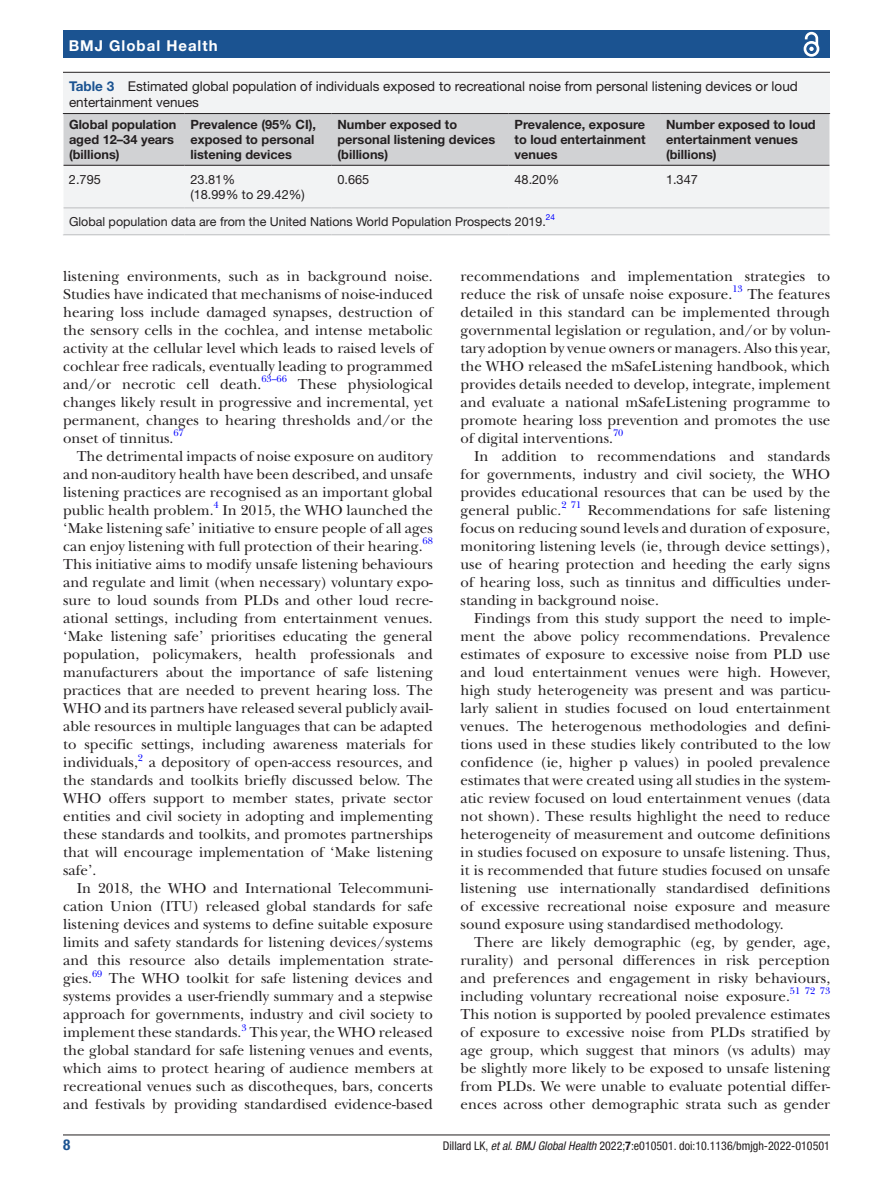
<style>
.page{position:relative;width:893px;height:1191px;background:#fff}
.page>*{position:absolute;margin:0;border:0;box-sizing:border-box;transform-origin:0 0}
.t1{font:15px/18px "New Baskerville";color:#231f20;text-align:justify}
.t2{font:700 15px "Helvetica Neue LT Std";letter-spacing:.065em;color:#fff}
.t3{font:700 condensed 15px "Helvetica Neue LT Std";color:#1b5391}
.t4{font:13.5px/16.5px "Helvetica Neue LT Std";color:#231f20}
.t5{font:700 12.75px/15.3px "Helvetica Neue LT Std";color:#231f20}
.t6{font:12.75px/15.3px "Helvetica Neue LT Std";color:#231f20}
.t7{font:12.45px "Helvetica Neue LT Std";color:#231f20}
.t8{font:condensed 12px "Helvetica Neue LT Std";color:#231f20}
.t9{font:9.9px "New Baskerville";color:#00f}
.s1{font-weight:700;color:#1b5391}
.s2{font-style:italic}
.s3{font-weight:700}
</style>
<div class="page">
<hr style="left:63px;top:1134px;width:767px;height:1px;background:#231f20">
<div style="left:63px;top:31px;width:767px;height:27px;background:#1b5391"></div>
<svg style="left:803px;top:31px;width:17px;height:26px"></svg>
<div style="left:63px;top:73px;width:767px;height:162px;background:#f2f3f4"></div>
<hr style="left:63px;top:72px;width:767px;height:1px;background:#231f20">
<div style="left:64px;top:114px;width:766px;height:51px;background:#d1d2d4"></div>
<hr style="left:63px;top:113px;width:121px;height:1px;background:#231f20">
<hr style="left:63px;top:165px;width:122px;height:1px;background:#231f20">
<hr style="left:184px;top:113px;width:148px;height:1px;background:#231f20">
<hr style="left:184px;top:165px;width:148px;height:1px;background:#231f20">
<hr style="left:332px;top:113px;width:176px;height:1px;background:#231f20">
<hr style="left:332px;top:165px;width:176px;height:1px;background:#231f20">
<hr style="left:508px;top:113px;width:152px;height:1px;background:#231f20">
<hr style="left:508px;top:165px;width:152px;height:1px;background:#231f20">
<hr style="left:660px;top:113px;width:170px;height:1px;background:#231f20">
<hr style="left:660px;top:165px;width:170px;height:1px;background:#231f20">
<hr style="left:63px;top:208px;width:122px;height:1px;background:#bcbdc0">
<hr style="left:184px;top:208px;width:148px;height:1px;background:#bcbdc0">
<hr style="left:332px;top:208px;width:176px;height:1px;background:#bcbdc0">
<hr style="left:508px;top:208px;width:152px;height:1px;background:#bcbdc0">
<hr style="left:660px;top:208px;width:170px;height:1px;background:#bcbdc0">
<hr style="left:63px;top:234px;width:121px;height:1px;background:#bcbdc0">
<hr style="left:184px;top:234px;width:148px;height:1px;background:#bcbdc0">
<hr style="left:332px;top:234px;width:176px;height:1px;background:#bcbdc0">
<hr style="left:508px;top:234px;width:152px;height:1px;background:#bcbdc0">
<hr style="left:660px;top:234px;width:170px;height:1px;background:#bcbdc0">
<hr style="left:63px;top:114px;width:1px;height:51px;background:#fff">
<hr style="left:63px;top:165px;width:1px;height:43px;background:#fff">
<p class="t2" style="left:69px;top:36px;width:150px">BMJ Global Health</p>
<p class="t4" style="left:69px;top:77px;width:730px"><span class="s1">Table 3</span> Estimated global population of individuals exposed to recreational noise from personal listening devices or loud entertainment venues</p>
<p class="t5" style="left:69px;top:116px;width:109px">Global population aged 12–34 years (billions)</p>
<p class="t5" style="left:190px;top:116px;width:127px">Prevalence (95% CI), exposed to personal listening devices</p>
<p class="t5" style="left:337px;top:116px;width:159px">Number exposed to personal listening devices (billions)</p>
<p class="t5" style="left:514px;top:116px;width:133px;text-align:justify">Prevalence, exposure to loud entertainment venues</p>
<p class="t5" style="left:666px;top:116px;width:151px">Number exposed to loud entertainment venues (billions)</p>
<p class="t6" style="left:69px;top:171px;width:33px">2.795</p>
<p class="t6" style="left:190px;top:171px;width:116px">23.81%<br>(18.99% to 29.42%)</p>
<p class="t6" style="left:337px;top:171px;width:33px">0.665</p>
<p class="t6" style="left:514px;top:171px;width:46px">48.20%</p>
<p class="t6" style="left:666px;top:171px;width:33px">1.347</p>
<p class="t7" style="left:69px;top:214px;width:488px">Global population data are from the United Nations World Population Prospects 2019.<sup>24</sup></p>
<p class="t1" style="left:63px;top:267px;width:371px">listening environments, such as in background noise.<br>Studies have indicated that mechanisms of noise-induced hearing loss include damaged synapses, destruction of the sensory cells in the cochlea, and intense metabolic activity at the cellular level which leads to raised levels of cochlear free radicals, eventually leading to programmed and/or necrotic cell death.</p>
<p class="t9" style="left:261px;top:373px;width:27px">63–66</p>
<p class="t1" style="left:63px;top:375px;width:371px;text-indent:235px">These physiological changes likely result in progressive and incremental, yet permanent, changes to hearing thresholds and/or the onset of tinnitus.</p>
<p class="t9" style="left:173px;top:427px;width:12px">67</p>
<p class="t1" style="left:63px;top:447px;width:371px;text-indent:14px">The detrimental impacts of noise exposure on auditory and non-auditory health have been described, and unsafe listening practices are recognised as an important global public health problem.</p>
<p class="t9" style="left:214px;top:499px;width:7px">4</p>
<p class="t1" style="left:63px;top:501px;width:371px;text-indent:159px">In 2015, the WHO launched the ‘Make listening safe’ initiative to ensure people of all ages can enjoy listening with full protection of their hearing.</p>
<p class="t9" style="left:422px;top:535px;width:12px">68</p>
<p class="t1" style="left:63px;top:555px;width:371px">This initiative aims to modify unsafe listening behaviours and regulate and limit (when necessary) voluntary expo&shy;sure to loud sounds from PLDs and other loud recre&shy;ational settings, including from entertainment venues. ‘Make listening safe’ prioritises educating the general population, policymakers, health professionals and manufacturers about the importance of safe listening practices that are needed to prevent hearing loss. The WHO and its partners have released several publicly avail&shy;able resources in multiple languages that can be adapted to specific settings, including awareness materials for individuals,</p>
<p class="t9" style="left:138px;top:751px;width:7px">2</p>
<p class="t1" style="left:63px;top:753px;width:371px;text-indent:85px">a depository of open-access resources, and the standards and toolkits briefly discussed below. The WHO offers support to member states, private sector entities and civil society in adopting and implementing these standards and toolkits, and promotes partnerships that will encourage implementation of ‘Make listening safe’.</p>
<p class="t1" style="left:63px;top:879px;width:371px;text-indent:14px">In 2018, the WHO and International Telecommuni&shy;cation Union (ITU) released global standards for safe listening devices and systems to define suitable exposure limits and safety standards for listening devices/systems and this resource also details implementation strate&shy;gies.</p>
<p class="t9" style="left:92px;top:967px;width:12px">69</p>
<p class="t1" style="left:63px;top:969px;width:371px;text-indent:46px">The WHO toolkit for safe listening devices and systems provides a user-friendly summary and a stepwise approach for governments, industry and civil society to implement these standards.<sup>3</sup> This year, the WHO released the global standard for safe listening venues and events, which aims to protect hearing of audience members at recreational venues such as discotheques, bars, concerts and festivals by providing standardised evidence-based</p>
<p class="t1" style="left:461px;top:267px;width:371px">recommendations and implementation strategies to reduce the risk of unsafe noise exposure.<sup>13</sup> The features detailed in this standard can be implemented through governmental legislation or regulation, and/or by volun&shy;tary adoption by venue owners or managers. Also this year, the WHO released the mSafeListening handbook, which provides details needed to develop, integrate, implement and evaluate a national mSafeListening programme to promote hearing loss prevention and promotes the use of digital interventions.</p>
<p class="t9" style="left:613px;top:427px;width:12px">70</p>
<p class="t1" style="left:461px;top:447px;width:371px;text-indent:14px">In addition to recommendations and standards for governments, industry and civil society, the WHO provides educational resources that can be used by the general public.</p>
<p class="t9" style="left:561px;top:499px;width:21px">2 71</p>
<p class="t1" style="left:461px;top:501px;width:371px;text-indent:127px">Recommendations for safe listening focus on reducing sound levels and duration of exposure, monitoring listening levels (ie, through device settings), use of hearing protection and heeding the early signs of hearing loss, such as tinnitus and difficulties under&shy;standing in background noise.</p>
<p class="t1" style="left:461px;top:609px;width:371px;text-indent:14px">Findings from this study support the need to imple&shy;ment the above policy recommendations. Prevalence estimates of exposure to excessive noise from PLD use and loud entertainment venues were high. However, high study heterogeneity was present and was particu&shy;larly salient in studies focused on loud entertainment venues. The heterogenous methodologies and defini&shy;tions used in these studies likely contributed to the low confidence (ie, higher p values) in pooled prevalence estimates that were created using all studies in the system&shy;atic review focused on loud entertainment venues (data not shown). These results highlight the need to reduce heterogeneity of measurement and outcome definitions in studies focused on exposure to unsafe listening. Thus, it is recommended that future studies focused on unsafe listening use internationally standardised definitions of excessive recreational noise exposure and measure sound exposure using standardised methodology.</p>
<p class="t1" style="left:461px;top:933px;width:371px;text-indent:14px">There are likely demographic (eg, by gender, age, rurality) and personal differences in risk perception and preferences and engagement in risky behaviours, including voluntary recreational noise exposure.</p>
<p class="t9" style="left:790px;top:985px;width:42px">51 72 73</p>
<p class="t1" style="left:461px;top:1005px;width:371px">This notion is supported by pooled prevalence estimates of exposure to excessive noise from PLDs stratified by age group, which suggest that minors (vs adults) may be slightly more likely to be exposed to unsafe listening from PLDs. We were unable to evaluate potential differ&shy;ences across other demographic strata such as gender</p>
<p class="t3" style="left:63px;top:1135px;width:9px">8</p>
<p class="t8" style="left:443px;top:1138px;width:389px">Dillard LK, <span class="s2">et al</span>. <span class="s2">BMJ Global Health</span> 2022;<span class="s3">7</span>:e010501. doi:10.1136/bmjgh-2022-010501</p>
</div>
